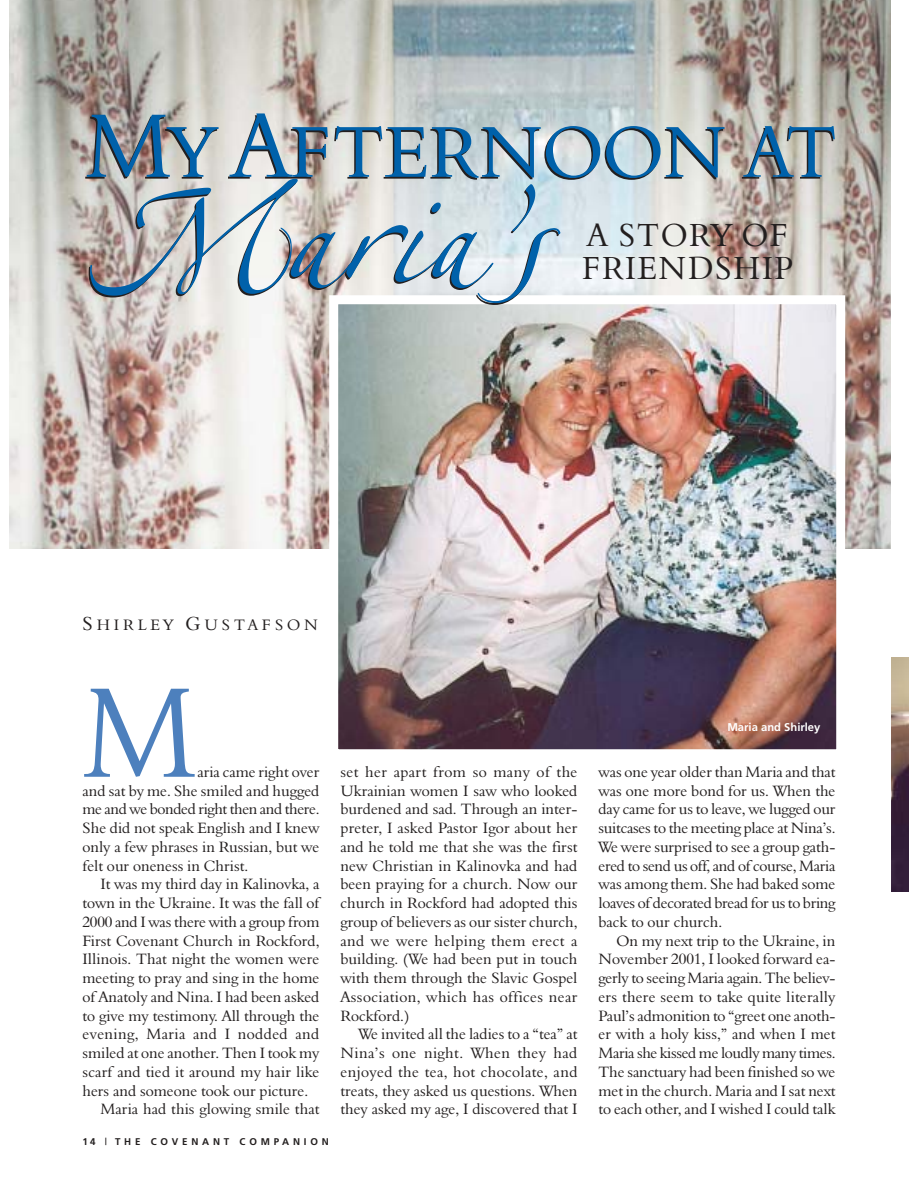
<style>
.page{position:relative;width:918px;height:1188px;background:#fff}
.page>*{position:absolute;margin:0;border:0;box-sizing:border-box;transform-origin:0 0}
.t1{font:199.5px "Linotype Zapfino Two";color:#0061aa}
.t2{font:132px "Aldine 401 BT Roman A";color:#4d80bd;scale:.9 1}
.t3{font:74.4px "Aldine 401 BT Roman A";letter-spacing:.005em;color:#0061aa;scale:.96 1}
.t4{font:33px/33px "Aldine 401 BT Roman A";letter-spacing:.055em;color:#231f1f;scale:.95 1}
.t5{font:15.6px "Aldine 401 BT Roman A";letter-spacing:.245em;color:#231f1f}
.t6{font:15.45px/18.8px "Aldine 401 BT Roman A";color:#231f1f;text-align:justify}
.t7{font:15.45px "Aldine 401 BT Roman A";letter-spacing:.025em;color:#231f1f}
.t8{font:700 11.25px "Frutiger";color:#fff}
.t9{font:700 9.75px "Frutiger";letter-spacing:.39em;color:#231f1f}
.s1{font-size:93px}
.s2{font-size:19.5px}
.s3{font-weight:400}
</style>
<div class="page">
<img style="left:9px;top:0;width:882px;height:548px">
<img style="left:339px;top:305px;width:496px;height:443px">
<div style="left:329px;top:295px;width:516px;height:463px;border:9px solid #fff"></div>
<img style="left:892px;top:658px;width:17px;height:234px">
<h3 class="t3" style="left:86px;top:124px;width:784px"><span class="s1">M</span>Y <span class="s1">A</span>FTERNOON AT</h3>
<h1 class="t1" style="left:86px;top:134px;width:466px">Maria’s</h1>
<h3 class="t4" style="left:582px;top:222px;width:224px">A STORY OF<br>FRIENDSHIP</h3>
<p class="t5" style="left:82px;top:619px;width:237px"><span class="s2">S</span>HIRLEY <span class="s2">G</span>USTAFSON</p>
<h2 class="t2" style="left:82px;top:683px;width:129px">M</h2>
<p class="t6" style="left:83px;top:764px;width:239px;text-indent:115px">aria came right over and sat by me. She smiled and hugged me and we bonded right then and there.<br>She did not speak English and I knew only a few phrases in Russian, but we felt our oneness in Christ.</p>
<p class="t6" style="left:100px;top:876px;width:220px">It was my third day in Kalinovka, a</p>
<p class="t6" style="left:83px;top:895px;width:239px">town in the Ukraine. It was the fall of</p>
<p class="t6" style="left:83px;top:914px;width:238px">2000 and I was there with a group from</p>
<p class="t6" style="left:83px;top:932px;width:239px">First Covenant Church in Rockford,</p>
<p class="t6" style="left:83px;top:951px;width:239px">Illinois. That night the women were</p>
<p class="t6" style="left:83px;top:970px;width:238px">meeting to pray and sing in the home</p>
<p class="t6" style="left:83px;top:989px;width:238px">of Anatoly and Nina. I had been asked</p>
<p class="t6" style="left:83px;top:1007px;width:239px">to give my testimony. All through the</p>
<p class="t7" style="left:83px;top:1028px;width:239px">evening, Maria and I nodded and</p>
<p class="t6" style="left:83px;top:1045px;width:238px">smiled at one another. Then I took my</p>
<p class="t6" style="left:83px;top:1064px;width:238px">scarf and tied it around my hair like</p>
<p class="t6" style="left:83px;top:1082px;width:227px">hers and someone took our picture.</p>
<p class="t6" style="left:100px;top:1101px;width:220px">Maria had this glowing smile that</p>
<p class="t9" style="left:82px;top:1138px;width:248px">14 <span class="s3">|</span> THE COVENANT COMPANION</p>
<p class="t6" style="left:341px;top:764px;width:239px">set her apart from so many of the Ukrainian women I saw who looked burdened and sad. Through an inter&shy;preter, I asked Pastor Igor about her and he told me that she was the first new Christian in Kalinovka and had been praying for a church. Now our church in Rockford had adopted this group of believers as our sister church, and we were helping them erect a building. (We had been put in touch with them through the Slavic Gospel Association, which has offices near Rockford.)</p>
<p class="t6" style="left:340px;top:1026px;width:239px;text-indent:18px">We invited all the ladies to a “tea” at Nina’s one night. When they had enjoyed the tea, hot chocolate, and treats, they asked us questions. When they asked my age, I discovered that I</p>
<p class="t8" style="left:727px;top:723px;width:95px">Maria and Shirley</p>
<p class="t6" style="left:598px;top:764px;width:239px">was one year older than Maria and that was one more bond for us. When the day came for us to leave, we lugged our suitcases to the meeting place at Nina’s.<br>We were surprised to see a group gath&shy;ered to send us off, and of course, Maria was among them. She had baked some loaves of decorated bread for us to bring back to our church.</p>
<p class="t6" style="left:598px;top:933px;width:239px;text-indent:18px">On my next trip to the Ukraine, in November 2001, I looked forward ea&shy;gerly to seeing Maria again. The believ&shy;ers there seem to take quite literally Paul’s admonition to “greet one anoth&shy;er with a holy kiss,” and when I met Maria she kissed me loudly many times.<br>The sanctuary had been finished so we met in the church. Maria and I sat next to each other, and I wished I could talk</p>
</div>
